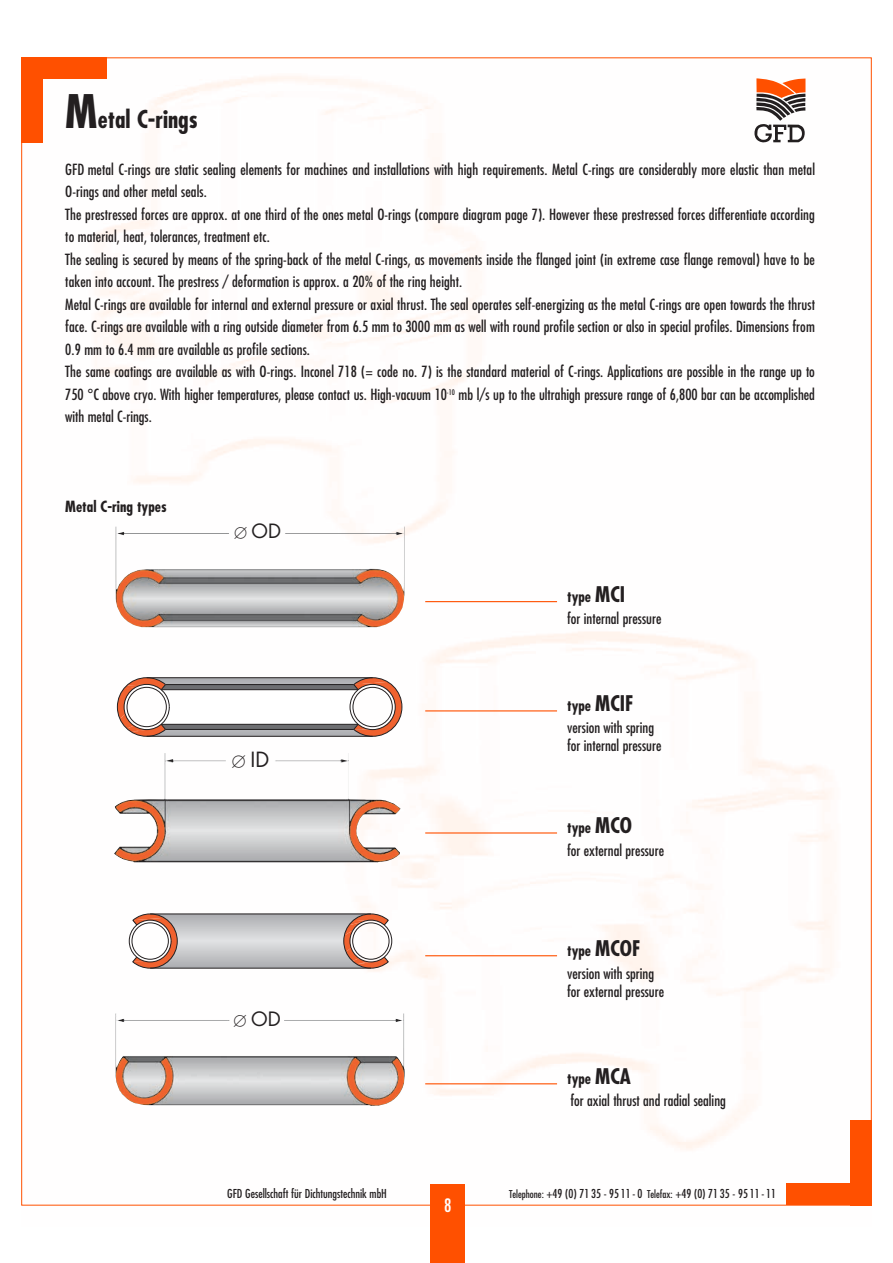
<style>
.page{position:relative;width:893px;height:1263px;background:#fff}
.page>*{position:absolute;margin:0;border:0;box-sizing:border-box;transform-origin:0 0}
.t1{font:700 condensed 24px "Futura";color:#231f20}
.t2{font:20.4px "Futura";color:#231f20}
.t3{font:19.2px "Futura";color:#231f20}
.t4{font:condensed 18px "Futura";color:#fff}
.t5{font:condensed 15px/22.5px "Futura";letter-spacing:.005em;color:#231f20}
.t6{font:700 condensed 15px "Futura";color:#231f20}
.t7{font:condensed 12px "Futura";color:#231f20}
.s1{font-size:45px}
.s2{font-size:21px}
.s3{font-size:10.5px}
</style>
<div class="page">
<img style="left:21px;top:59px;width:851px;height:1168px">
<div style="left:21px;top:57px;width:85px;height:22px;background:#ff5000"></div>
<div style="left:21px;top:57px;width:22px;height:85px;background:#ff5000"></div>
<div style="left:787px;top:1184px;width:85px;height:21px;background:#ff5000"></div>
<div style="left:850px;top:1120px;width:22px;height:85px;background:#ff5000"></div>
<svg style="left:754px;top:78px;width:51px;height:64px"></svg>
<div style="left:431px;top:1184px;width:34px;height:79px;background:#ff5000"></div>
<img style="left:116px;top:526px;width:288px;height:101px">
<hr style="left:425px;top:601px;width:132px;height:1px;background:#ff5000">
<img style="left:114px;top:753px;width:286px;height:109px">
<hr style="left:425px;top:832px;width:132px;height:1px;background:#ff5000">
<svg style="left:100px;top:665px;width:314px;height:83px"></svg>
<hr style="left:425px;top:710px;width:132px;height:1px;background:#ff5000">
<svg style="left:108px;top:913px;width:307px;height:84px"></svg>
<hr style="left:425px;top:955px;width:132px;height:1px;background:#ff5000">
<img style="left:116px;top:1013px;width:289px;height:93px">
<hr style="left:425px;top:1083px;width:132px;height:1px;background:#ff5000">
<svg style="left:234px;top:527px;width:13px;height:12px"></svg>
<svg style="left:232px;top:755px;width:13px;height:13px"></svg>
<svg style="left:234px;top:1014px;width:12px;height:13px"></svg>
<p class="t1" style="left:65px;top:104px;width:134px"><span class="s1">M</span>etal C-rings</p>
<p class="t5" style="left:65px;top:158px;width:751px">GFD metal C-rings are static sealing elements for machines and installations with high requirements. Metal C-rings are considerably more elastic than metal<br>O-rings and other metal seals.</p>
<p class="t5" style="left:65px;top:203px;width:751px">The prestressed forces are approx. at one third of the ones metal O-rings (compare diagram page 7). However these prestressed forces differentiate according to material, heat, tolerances, treatment etc.</p>
<p class="t5" style="left:65px;top:248px;width:751px">The sealing is secured by means of the spring-back of the metal C-rings, as movements inside the flanged joint (in extreme case flange removal) have to be taken into account. The prestress / deformation is approx. a 20% of the ring height.</p>
<p class="t5" style="left:65px;top:293px;width:751px;text-align:justify">Metal C-rings are available for internal and external pressure or axial thrust. The seal operates self-energizing as the metal C-rings are open towards the thrust face. C-rings are available with a ring outside diameter from 6.5 mm to 3000 mm as well with round profile section or also in special profiles. Dimensions from 0.9 mm to 6.4 mm are available as profile sections.</p>
<p class="t5" style="left:65px;top:360px;width:751px;text-align:justify">The same coatings are available as with O-rings. Inconel 718 (= code no. 7) is the standard material of C-rings. Applications are possible in the range up to 750 °C above cryo. With higher temperatures, please contact us. High-vacuum 10<sup>-10</sup> mb l/s up to the ultrahigh pressure range of 6,800 bar can be accomplished with metal C-rings.</p>
<p class="t6" style="left:65px;top:497px;width:103px">Metal C-ring types</p>
<p class="t3" style="left:252px;top:518px;width:31px">OD</p>
<p class="t2" style="left:250px;top:745px;width:20px">ID</p>
<p class="t3" style="left:251px;top:1005px;width:31px">OD</p>
<p class="t6" style="left:567px;top:587px;width:60px">type <span class="s2">MCI</span></p>
<p class="t5" style="left:567px;top:607px;width:96px">for internal pressure</p>
<p class="t6" style="left:567px;top:696px;width:68px">type <span class="s2">MCIF</span></p>
<p class="t5" style="left:567px;top:716px;width:89px">version with spring</p>
<p class="t5" style="left:567px;top:734px;width:96px">for internal pressure</p>
<p class="t6" style="left:567px;top:818px;width:67px">type <span class="s2">MCO</span></p>
<p class="t5" style="left:567px;top:839px;width:99px">for external pressure</p>
<p class="t6" style="left:567px;top:941px;width:75px">type <span class="s2">MCOF</span></p>
<p class="t5" style="left:567px;top:962px;width:89px">version with spring</p>
<p class="t5" style="left:567px;top:980px;width:99px">for external pressure</p>
<p class="t6" style="left:567px;top:1069px;width:65px">type <span class="s2">MCA</span></p>
<p class="t5" style="left:570px;top:1089px;width:157px">for axial thrust and radial sealing</p>
<p class="t7" style="left:227px;top:1186px;width:161px">GFD Gesellschaft für Dichtungstechnik mbH</p>
<p class="t7" style="left:509px;top:1186px;width:269px"><span class="s3">Telephone:</span> +49 (0) 71 35 - 95 11- 0 <span class="s3">Telefax:</span> +49 (0) 71 35 - 95 11- 11</p>
<p class="t4" style="left:444px;top:1195px;width:9px">8</p>
</div>
